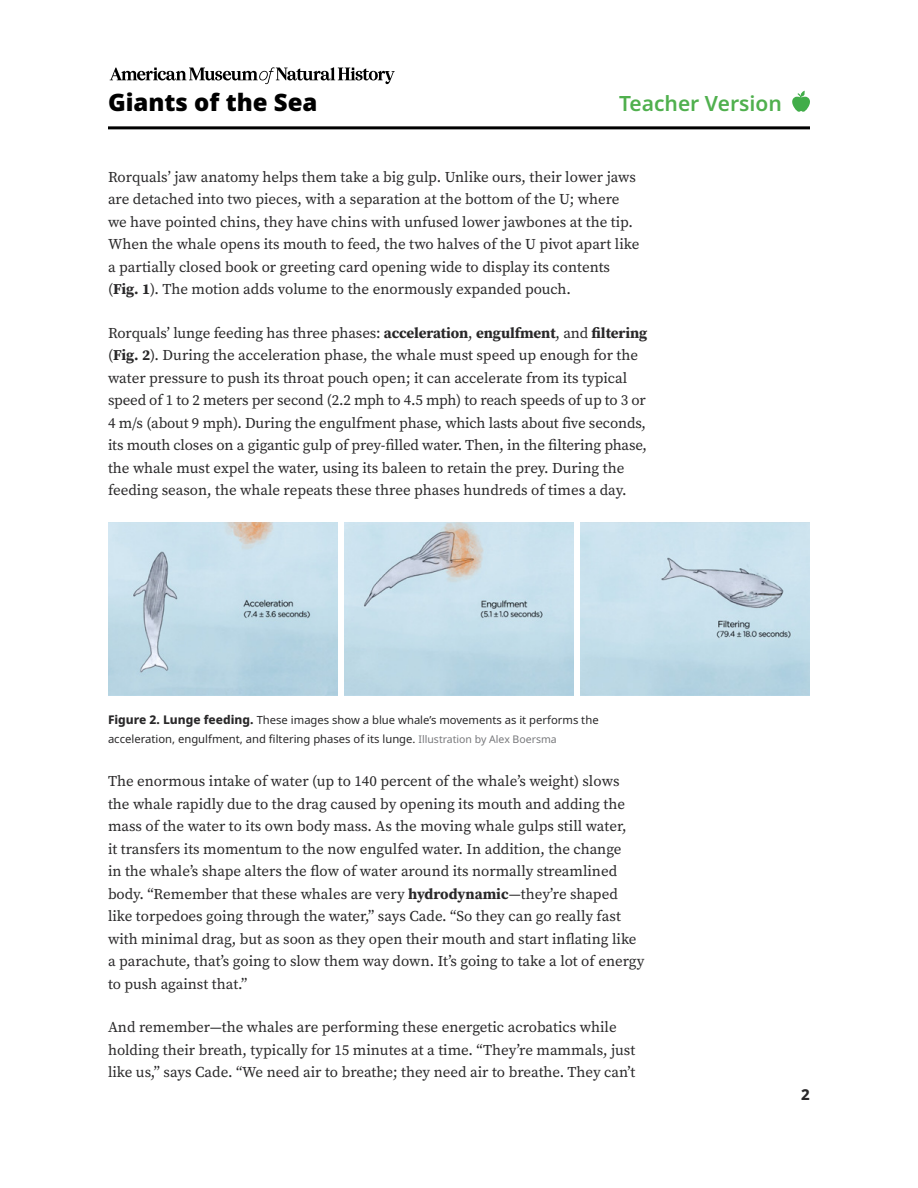
<style>
.page{position:relative;width:918px;height:1188px;background:#fff}
.page>*{position:absolute;margin:0;border:0;box-sizing:border-box;transform-origin:0 0}
.t1{font:900 24px "Noto Sans";color:#000}
.t2{font:600 21px "Noto Sans";color:#50b04e}
.t3{font:15px/22.5px "Source Serif Pro";color:#292829}
.t4{font:800 15px "Noto Sans";color:#292829}
.t5{font:11.25px/18.8px "Noto Sans";color:#292829}
.s1{font-weight:700}
.s2{font-weight:800;font-size:12px}
.s3{font-size:10.5px;color:#77787b}
</style>
<div class="page">
<hr style="left:108px;top:126px;width:702px;height:3px;background:#000101">
<svg style="left:792px;top:91px;width:18px;height:21px"></svg>
<svg style="left:110px;top:67px;width:285px;height:17px"></svg>
<img style="left:108px;top:522px;width:229px;height:173px">
<img style="left:344px;top:522px;width:230px;height:173px">
<img style="left:581px;top:522px;width:229px;height:173px">
<h1 class="t1" style="left:108px;top:89px;width:211px">Giants of the Sea</h1>
<h2 class="t2" style="left:619px;top:92px;width:164px">Teacher Version</h2>
<p class="t3" style="left:108px;top:165px;width:533px">Rorquals’ jaw anatomy helps them take a big gulp. Unlike ours, their lower jaws are detached into two pieces, with a separation at the bottom of the U; where we have pointed chins, they have chins with unfused lower jawbones at the tip.<br>When the whale opens its mouth to feed, the two halves of the U pivot apart like a partially closed book or greeting card opening wide to display its contents (<span class="s1">Fig. 1</span>). The motion adds volume to the enormously expanded pouch.</p>
<p class="t3" style="left:108px;top:321px;width:541px">Rorquals’ lunge feeding has three phases: <span class="s1">acceleration</span>, <span class="s1">engulfment</span>, and <span class="s1">filtering </span>(<span class="s1">Fig. 2</span>). During the acceleration phase, the whale must speed up enough for the water pressure to push its throat pouch open; it can accelerate from its typical speed of 1 to 2 meters per second (2.2 mph to 4.5 mph) to reach speeds of up to 3 or 4 m/s (about 9 mph). During the engulfment phase, which lasts about five seconds, its mouth closes on a gigantic gulp of prey-filled water. Then, in the filtering phase, the whale must expel the water, using its baleen to retain the prey. During the feeding season, the whale repeats these three phases hundreds of times a day.</p>
<p class="t5" style="left:108px;top:711px;width:492px"><span class="s2">Figure 2. Lunge feeding.</span> These images show a blue whale’s movements as it performs the acceleration, engulfment, and filtering phases of its lunge. <span class="s3">Illustration by Alex Boersma</span></p>
<p class="t3" style="left:108px;top:770px;width:538px">The enormous intake of water (up to 140 percent of the whale’s weight) slows the whale rapidly due to the drag caused by opening its mouth and adding the mass of the water to its own body mass. As the moving whale gulps still water,<br>it transfers its momentum to the now engulfed water. In addition, the change<br>in the whale’s shape alters the flow of water around its normally streamlined body. “Remember that these whales are very <span class="s1">hydrodynamic</span>—they’re shaped like torpedoes going through the water,” says Cade. “So they can go really fast with minimal drag, but as soon as they open their mouth and start inflating like a parachute, that’s going to slow them way down. It’s going to take a lot of energy to push against that.”</p>
<p class="t3" style="left:108px;top:1016px;width:529px">And remember—the whales are performing these energetic acrobatics while holding their breath, typically for 15 minutes at a time. “They’re mammals, just like us,” says Cade. “We need air to breathe; they need air to breathe. They can’t</p>
<p class="t4" style="left:801px;top:1086px;width:10px">2</p>
</div>
